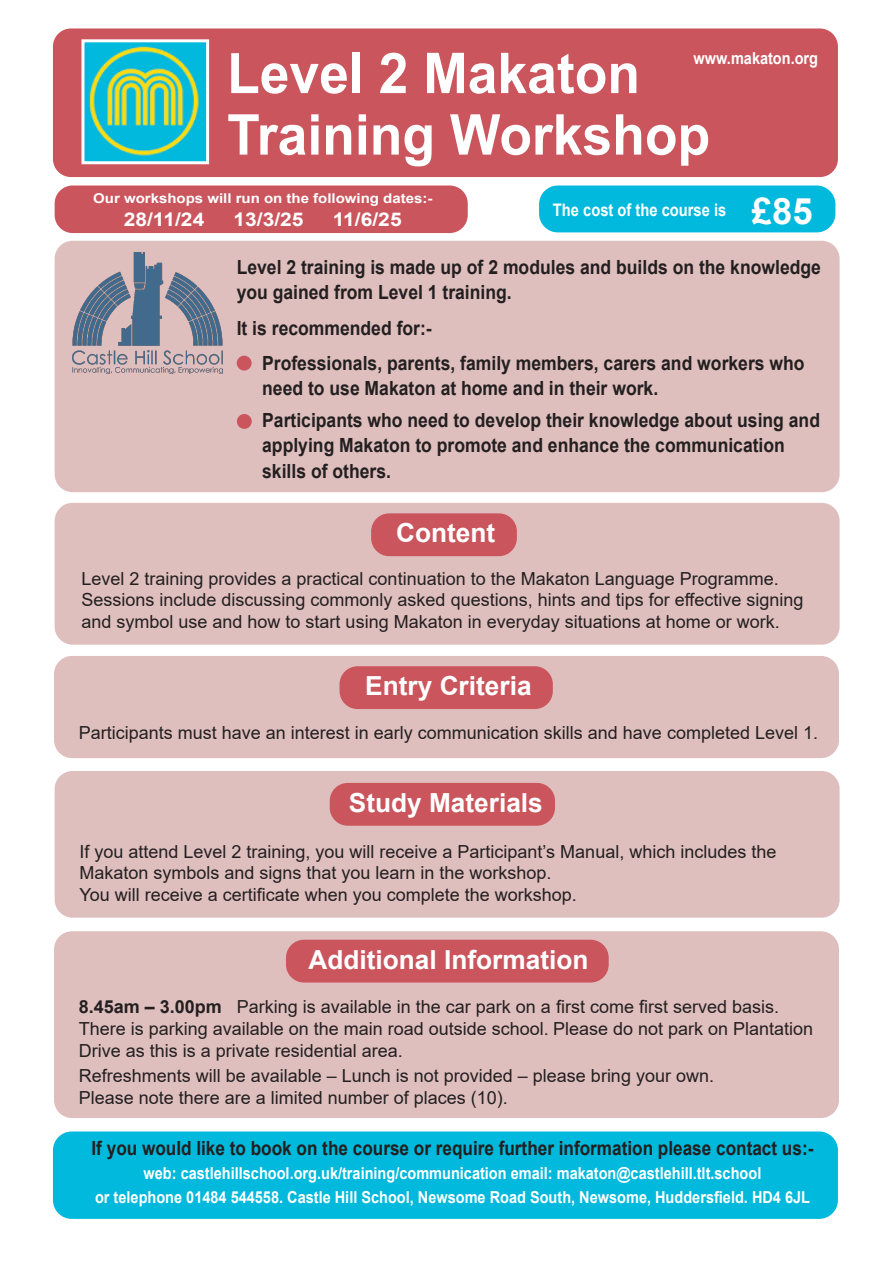
<style>
.page{position:relative;width:893px;height:1263px;background:#fff}
.page>*{position:absolute;margin:0;border:0;box-sizing:border-box;transform-origin:0 0}
.t1{font:700 56.25px "Arial";color:#fff;scale:.95 1}
.t2{font:700 36.45px "Arial";color:#fff}
.t3{font:700 26.25px "Arial";color:#fff}
.t4{font:700 19.5px/25.5px "Arial";color:#231f20;scale:.9 1}
.t5{font:700 19.5px "Arial";color:#231f20;scale:.88 1}
.t6{font:700 18.9px "Arial";color:#fff;scale:1.11 1}
.t7{font:18px/21.6px "Arial";color:#231f20}
.t8{font:700 17.4px "Arial";color:#fff;scale:.85 1}
.t9{font:700 16.5px "Arial";color:#fff;scale:.88 1}
.t10{font:700 13.5px "Arial";color:#fff;scale:1.11 1}
.s1{font-weight:700}
</style>
<div class="page">
<div style="left:53px;top:28px;width:785px;height:149px;background:#cb555d;border-radius:18px"></div>
<img style="left:85px;top:43px;width:120px;height:117px">
<div style="left:81px;top:39px;width:128px;height:125px;border:3px solid #fff"></div>
<div style="left:55px;top:503px;width:785px;height:142px;background:#dfbfbe;border-radius:18px"></div>
<div style="left:55px;top:241px;width:785px;height:251px;background:#dfbfbe;border-radius:18px"></div>
<div style="left:371px;top:513px;width:146px;height:43px;background:#cb555d;border-radius:18px"></div>
<div style="left:54px;top:656px;width:785px;height:102px;background:#dfbfbe;border-radius:18px"></div>
<div style="left:340px;top:666px;width:213px;height:43px;background:#cb555d;border-radius:18px"></div>
<div style="left:540px;top:186px;width:295px;height:46px;background:#00b9dc;border-radius:18px"></div>
<div style="left:539px;top:185px;width:296px;height:47px;border:2px solid #00b9dc;border-radius:18px"></div>
<div style="left:54px;top:1132px;width:783px;height:86px;background:#00b9dc;border-radius:18px"></div>
<div style="left:53px;top:1131px;width:785px;height:88px;border:2px solid #00b9dc;border-radius:18px"></div>
<div style="left:55px;top:771px;width:785px;height:147px;background:#dfbfbe;border-radius:18px"></div>
<div style="left:330px;top:783px;width:225px;height:43px;background:#cb555d;border-radius:18px"></div>
<div style="left:54px;top:931px;width:785px;height:187px;background:#dfbfbe;border-radius:18px"></div>
<div style="left:286px;top:940px;width:323px;height:42px;background:#cb555d;border-radius:18px"></div>
<div style="left:237px;top:356px;width:15px;height:15px;background:#cb555d;border-radius:50%"></div>
<div style="left:237px;top:414px;width:15px;height:15px;background:#cb555d;border-radius:50%"></div>
<div style="left:55px;top:185px;width:413px;height:48px;background:#cb555d;border-radius:18px"></div>
<img style="left:72px;top:253px;width:150px;height:120px">
<p class="t9" style="left:694px;top:47px;width:143px">www.makaton.org</p>
<p class="t1" style="left:227px;top:34px;width:436px">Level 2 Makaton</p>
<p class="t1" style="left:227px;top:95px;width:510px">Training Workshop</p>
<p class="t10" style="left:93px;top:189px;width:307px">Our workshops will run on the following dates:-</p>
<p class="t6" style="left:124px;top:206px;width:74px">28/11/24</p>
<p class="t6" style="left:234px;top:206px;width:65px">13/3/25</p>
<p class="t6" style="left:333px;top:206px;width:64px">11/6/25</p>
<p class="t8" style="left:553px;top:198px;width:206px">The cost of the course is</p>
<p class="t2" style="left:752px;top:186px;width:62px">£85</p>
<p class="t4" style="left:237px;top:254px;width:651px">Level 2 training is made up of 2 modules and builds on the knowledge you gained from Level 1 training.</p>
<p class="t4" style="left:237px;top:316px;width:218px">It is recommended for:-</p>
<p class="t4" style="left:262px;top:350px;width:604px">Professionals, parents, family members, carers and workers who need to use Makaton at home and in their work.</p>
<p class="t4" style="left:262px;top:407px;width:621px">Participants who need to develop their knowledge about using and applying Makaton to promote and enhance the communication skills of others.</p>
<p class="t3" style="left:396px;top:515px;width:101px">Content</p>
<p class="t7" style="left:82px;top:567px;width:699px">Level 2 training provides a practical continuation to the Makaton Language Programme.</p>
<p class="t7" style="left:82px;top:589px;width:723px">Sessions include discussing commonly asked questions, hints and tips for effective signing and symbol use and how to start using Makaton in everyday situations at home or work.</p>
<p class="t3" style="left:365px;top:668px;width:168px">Entry Criteria</p>
<p class="t7" style="left:79px;top:721px;width:741px">Participants must have an interest in early communication skills and have completed Level 1.</p>
<p class="t3" style="left:349px;top:784px;width:195px">Study Materials</p>
<p class="t7" style="left:79px;top:840px;width:699px">If you attend Level 2 training, you will receive a Participant’s Manual, which includes the<br>Makaton symbols and signs that you learn in the workshop.</p>
<p class="t7" style="left:79px;top:883px;width:499px">You will receive a certificate when you complete the workshop.</p>
<p class="t3" style="left:308px;top:941px;width:281px">Additional Information</p>
<p class="t7" style="left:79px;top:996px;width:702px"><span class="s1">8.45am – 3.00pm</span> Parking is available in the car park on a first come first served basis.</p>
<p class="t7" style="left:79px;top:1018px;width:736px">There is parking available on the main road outside school. Please do not park on Plantation<br>Drive as this is a private residential area.</p>
<p class="t7" style="left:79px;top:1065px;width:637px">Refreshments will be available – Lunch is not provided – please bring your own.</p>
<p class="t7" style="left:79px;top:1087px;width:431px">Please note there are a limited number of places (10).</p>
<p class="t5" style="left:92px;top:1134px;width:822px">If you would like to book on the course or require further information please contact us:-</p>
<p class="t9" style="left:144px;top:1161px;width:703px">web: castlehillschool.org.uk/training/communication email: makaton@castlehill.tlt.school</p>
<p class="t9" style="left:95px;top:1185px;width:814px">or telephone 01484 544558. Castle Hill School, Newsome Road South, Newsome, Huddersfield. HD4 6JL</p>
</div>
